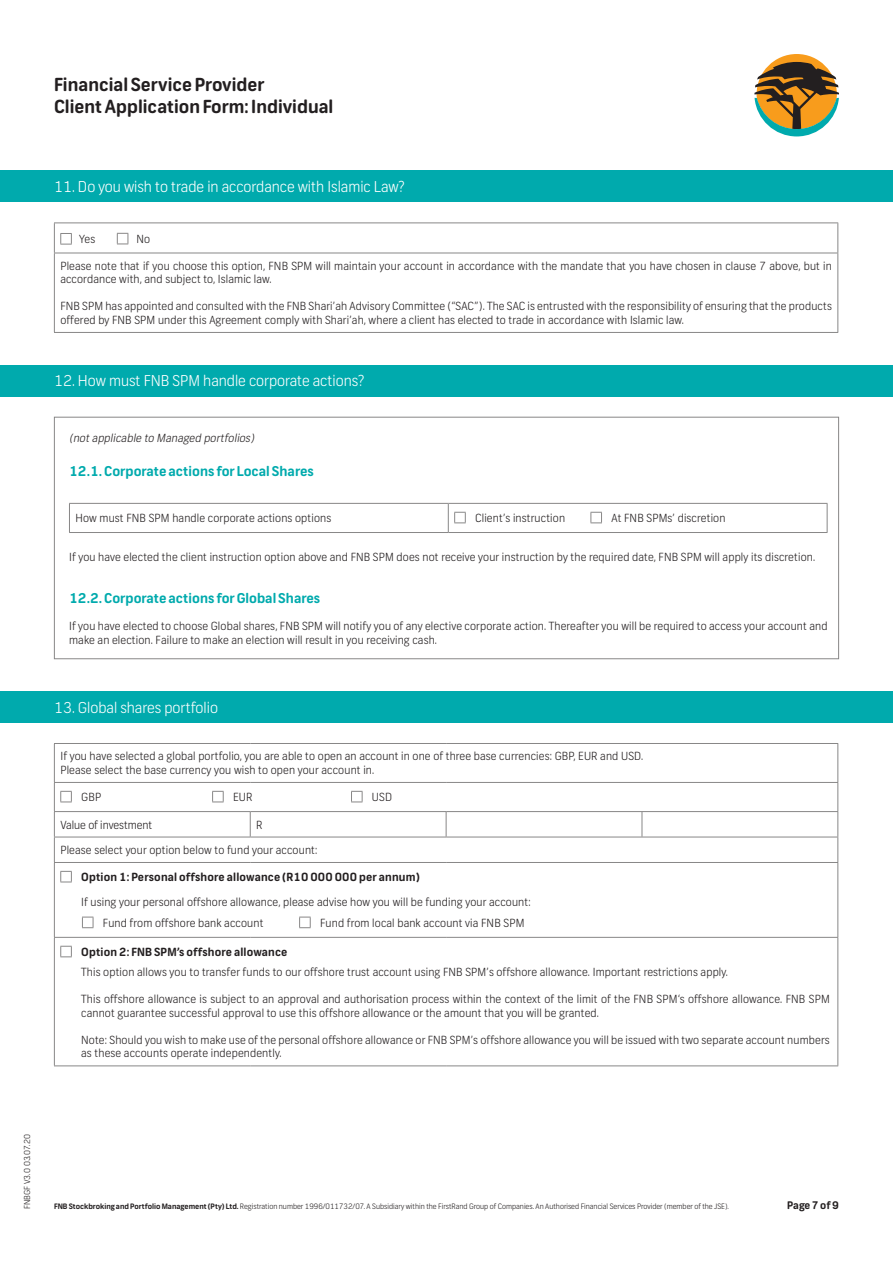
<style>
.page{position:relative;width:893px;height:1263px;background:#fff}
.page>*{position:absolute;margin:0;border:0;box-sizing:border-box;transform-origin:0 0}
.t1{font:700 18px/21.6px "FNB Sans";color:#231f20}
.t2{font:300 15px "FNB Sans";color:#fff}
.List_Paragraph{font:700 13.5px "FNB Sans";color:#00aaad}
.List_Paragraph-2{font:300 11.25px/13.5px "FNB Sans";letter-spacing:.015em;color:#231f20}
.List_Paragraph-3{font:italic 300 11.25px "FNB Sans";color:#231f20}
.t3{font:700 10.5px "FNB Sans";letter-spacing:-.015em;color:#231f20}
.t4{font:300 8.25px "FNB Sans";color:#231f20}
.t5{font:300 7.5px "FNB Sans";color:#231f20}
.s1{font-weight:700}
</style>
<div class="page">
<svg style="left:754px;top:54px;width:85px;height:82px"></svg>
<hr style="left:69px;top:503px;width:379px;height:1px;background:#888787">
<svg style="left:69px;top:504px;width:1px;height:28px"></svg>
<hr style="left:448px;top:503px;width:379px;height:1px;background:#888787">
<svg style="left:827px;top:504px;width:1px;height:28px"></svg>
<hr style="left:69px;top:532px;width:379px;height:1px;background:#888787">
<hr style="left:448px;top:532px;width:379px;height:1px;background:#888787">
<svg style="left:448px;top:504px;width:18px;height:28px"></svg>
<svg style="left:590px;top:512px;width:12px;height:11px"></svg>
<div style="left:0;top:171px;width:893px;height:31px;background:#00aaad"></div>
<hr style="left:54px;top:222px;width:784px;height:1px;background:#888787">
<hr style="left:54px;top:223px;width:1px;height:30px;background:#888787">
<hr style="left:837px;top:223px;width:1px;height:30px;background:#888787">
<hr style="left:54px;top:253px;width:784px;height:1px;background:#888787">
<hr style="left:54px;top:253px;width:1px;height:79px;background:#888787">
<hr style="left:837px;top:253px;width:1px;height:79px;background:#888787">
<hr style="left:54px;top:332px;width:784px;height:1px;background:#888787">
<svg style="left:60px;top:233px;width:12px;height:12px"></svg>
<svg style="left:117px;top:233px;width:12px;height:12px"></svg>
<div style="left:0;top:365px;width:893px;height:31px;background:#00aaad"></div>
<div style="left:54px;top:417px;width:785px;height:242px;border:1px solid #888787"></div>
<div style="left:0;top:691px;width:893px;height:32px;background:#00aaad"></div>
<hr style="left:54px;top:743px;width:196px;height:1px;background:#888787">
<hr style="left:54px;top:744px;width:1px;height:38px;background:#888787">
<hr style="left:250px;top:743px;width:196px;height:1px;background:#888787">
<hr style="left:446px;top:743px;width:196px;height:1px;background:#888787">
<hr style="left:642px;top:743px;width:196px;height:1px;background:#888787">
<hr style="left:837px;top:744px;width:1px;height:38px;background:#888787">
<hr style="left:54px;top:782px;width:196px;height:1px;background:#888787">
<hr style="left:250px;top:782px;width:196px;height:1px;background:#888787">
<hr style="left:446px;top:782px;width:196px;height:1px;background:#888787">
<hr style="left:642px;top:782px;width:196px;height:1px;background:#888787">
<hr style="left:54px;top:811px;width:196px;height:1px;background:#888787">
<hr style="left:250px;top:811px;width:196px;height:1px;background:#888787">
<svg style="left:250px;top:812px;width:1px;height:25px"></svg>
<hr style="left:446px;top:811px;width:196px;height:1px;background:#888787">
<svg style="left:446px;top:812px;width:1px;height:25px"></svg>
<hr style="left:642px;top:811px;width:196px;height:1px;background:#888787">
<svg style="left:642px;top:812px;width:1px;height:25px"></svg>
<hr style="left:54px;top:837px;width:196px;height:1px;background:#888787">
<hr style="left:250px;top:837px;width:196px;height:1px;background:#888787">
<hr style="left:446px;top:837px;width:196px;height:1px;background:#888787">
<hr style="left:642px;top:837px;width:196px;height:1px;background:#888787">
<svg style="left:837px;top:783px;width:1px;height:79px"></svg>
<hr style="left:54px;top:862px;width:196px;height:1px;background:#888787">
<hr style="left:54px;top:863px;width:1px;height:74px;background:#888787">
<hr style="left:250px;top:862px;width:196px;height:1px;background:#888787">
<hr style="left:446px;top:862px;width:196px;height:1px;background:#888787">
<hr style="left:642px;top:862px;width:196px;height:1px;background:#888787">
<hr style="left:837px;top:863px;width:1px;height:74px;background:#888787">
<hr style="left:54px;top:937px;width:196px;height:1px;background:#888787">
<hr style="left:54px;top:938px;width:1px;height:127px;background:#888787">
<hr style="left:250px;top:937px;width:196px;height:1px;background:#888787">
<hr style="left:446px;top:937px;width:196px;height:1px;background:#888787">
<hr style="left:642px;top:937px;width:196px;height:1px;background:#888787">
<hr style="left:837px;top:938px;width:1px;height:127px;background:#888787">
<hr style="left:54px;top:1065px;width:196px;height:1px;background:#888787">
<hr style="left:250px;top:1065px;width:196px;height:1px;background:#888787">
<hr style="left:446px;top:1065px;width:196px;height:1px;background:#888787">
<hr style="left:642px;top:1065px;width:196px;height:1px;background:#888787">
<svg style="left:54px;top:783px;width:18px;height:79px"></svg>
<svg style="left:212px;top:791px;width:12px;height:11px"></svg>
<svg style="left:351px;top:791px;width:12px;height:11px"></svg>
<svg style="left:60px;top:871px;width:12px;height:12px"></svg>
<svg style="left:82px;top:917px;width:12px;height:11px"></svg>
<svg style="left:299px;top:917px;width:12px;height:11px"></svg>
<svg style="left:60px;top:946px;width:12px;height:11px"></svg>
<h1 class="t1" style="left:54px;top:74px;width:281px">Financial Service Provider<br>Client Application Form: Individual</h1>
<p class="t2" style="left:54px;top:178px;width:352px">11. Do you wish to trade in accordance with Islamic Law?</p>
<p class="List_Paragraph-2" style="left:79px;top:232px;width:18px">Yes</p>
<p class="List_Paragraph-2" style="left:136px;top:232px;width:15px">No</p>
<p class="List_Paragraph-2" style="left:60px;top:259px;width:773px">Please note that if you choose this option, FNB SPM will maintain your account in accordance with the mandate that you have chosen in clause 7 above, but in accordance with, and subject to, Islamic law.</p>
<p class="List_Paragraph-2" style="left:60px;top:300px;width:773px">FNB SPM has appointed and consulted with the FNB Shari’ah Advisory Committee (“SAC”). The SAC is entrusted with the responsibility of ensuring that the products offered by FNB SPM under this Agreement comply with Shari’ah, where a client has elected to trade in accordance with Islamic law.</p>
<p class="t2" style="left:54px;top:372px;width:312px">12. How must FNB SPM handle corporate actions?</p>
<p class="List_Paragraph-3" style="left:69px;top:431px;width:189px">(notapplicable to Managed portfolios)</p>
<p class="List_Paragraph" style="left:69px;top:463px;width:246px">12.1. Corporate actions for Local Shares</p>
<p class="List_Paragraph-2" style="left:75px;top:511px;width:257px">How must FNB SPM handle corporate actions options</p>
<p class="List_Paragraph-2" style="left:475px;top:511px;width:91px">Client’s instruction</p>
<p class="List_Paragraph-2" style="left:611px;top:511px;width:116px">At FNB SPMs’ discretion</p>
<p class="List_Paragraph-2" style="left:69px;top:551px;width:748px">If you have elected the client instruction option above and FNB SPM does not receive your instruction by the required date, FNB SPM will apply its discretion.</p>
<p class="List_Paragraph" style="left:69px;top:590px;width:253px">12.2. Corporate actions for Global Shares</p>
<p class="List_Paragraph-2" style="left:69px;top:620px;width:760px">If you have elected to choose Global shares, FNB SPM will notify you of any elective corporate action. Thereafter you will be required to access your account and make an election. Failure to make an election will result in you receiving cash.</p>
<p class="t2" style="left:54px;top:698px;width:166px">13. Global shares portfolio</p>
<p class="List_Paragraph-2" style="left:60px;top:750px;width:584px">If you have selected a global portfolio, you are able to open an account in one of three base currencies: GBP, EUR and USD.</p>
<p class="List_Paragraph-2" style="left:60px;top:763px;width:315px">Please select the base currency you wish to open your account in.</p>
<p class="List_Paragraph-2" style="left:81px;top:790px;width:21px">GBP</p>
<p class="List_Paragraph-2" style="left:233px;top:790px;width:21px">EUR</p>
<p class="List_Paragraph-2" style="left:372px;top:790px;width:22px">USD</p>
<p class="List_Paragraph-2" style="left:60px;top:818px;width:93px">Value of investment</p>
<p class="List_Paragraph-2" style="left:256px;top:818px;width:8px">R</p>
<p class="List_Paragraph-2" style="left:60px;top:843px;width:259px">Please select your option below to fund your account:</p>
<p class="List_Paragraph-2" style="left:81px;top:865px;width:451px;line-height:24.8px"><span class="s1">Option 1: Personal offshore allowance (R10 000 000 per annum)<br></span>If using your personal offshore allowance, please advise how you will be funding your account:</p>
<p class="List_Paragraph-2" style="left:103px;top:916px;width:162px">Fund from offshore bank account</p>
<p class="List_Paragraph-2" style="left:320px;top:916px;width:206px">Fund from local bank account via FNB SPM</p>
<p class="List_Paragraph-2" style="left:81px;top:942px;width:648px;line-height:20.2px"><span class="s1">Option 2: FNB SPM’s offshore allowance<br></span>This option allows you to transfer funds to our offshore trust account using FNB SPM’s offshore allowance. Important restrictions apply.</p>
<p class="List_Paragraph-2" style="left:81px;top:993px;width:750px">This offshore allowance is subject to an approval and authorisation process within the context of the limit of the FNB SPM‘s offshore allowance. FNB SPM cannot guarantee successful approval to use this offshore allowance or the amount that you will be granted.</p>
<p class="List_Paragraph-2" style="left:81px;top:1033px;width:750px">Note: Should you wish to make use of the personal offshore allowance or FNB SPM’s offshore allowance you will be issued with two separate account numbers as these accounts operate independently.</p>
<p class="t4" style="left:22px;top:1209px;width:76px;rotate:-90deg">FNBGF V3.0 03.07.20</p>
<p class="t5" style="left:54px;top:1202px;width:676px"><span class="s1">FNB Stockbroking and Portfolio Management (Pty) Ltd.</span> Registration number 1996/011732/07. A Subsidiary within the FirstRand Group of Companies. An Authorised Financial Services Provider (member of the JSE).</p>
<p class="t3" style="left:787px;top:1199px;width:53px">Page 7 of 9</p>
</div>
